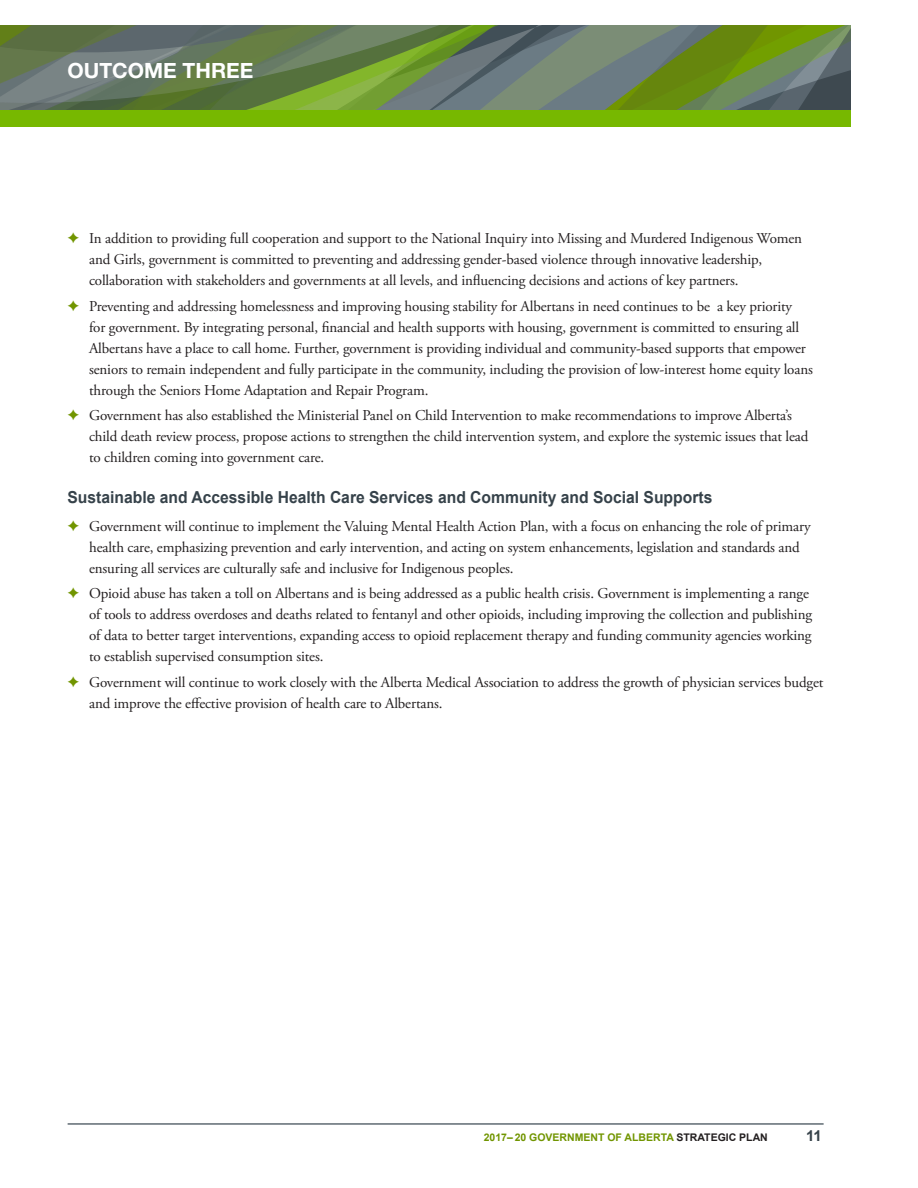
<style>
.page{position:relative;width:918px;height:1188px;background:#fff}
.page>*{position:absolute;margin:0;border:0;box-sizing:border-box;transform-origin:0 0}
.Level_1_Heading_-_15{font:700 21px "Helvetica Neue LT Std";color:#fff}
.Sub-head_Arial_11-_g{font:700 16.5px "Arial";color:#36424a;scale:.95 1}
.bullet_Diam_BK__F{font:15px/21px "Adobe Garamond Pro";letter-spacing:-.01em;color:#231f20}
.t1{font:700 15px "Arial";color:#36424a}
.t2{font:700 10.5px "Arial";color:#719500}
.s1{color:#231f20}
</style>
<div class="page">
<hr style="left:68px;top:1123px;width:756px;height:2px;background:#5f6a72">
<svg style="left:0;top:26px;width:34px;height:85px;background:#667956"></svg>
<svg style="left:34px;top:26px;width:795px;height:85px;background:#688055"></svg>
<div style="left:0;top:111px;width:850px;height:16px;background:#77b800"></div>
<p class="Level_1_Heading_-_15" style="left:68px;top:57px;width:187px">OUTCOME THREE</p>
<p class="bullet_Diam_BK__F" style="left:89px;top:229px;width:715px">In addition to providing full cooperation and support to the National Inquiry into Missing and Murdered Indigenous Women and Girls, government is committed to preventing and addressing gender-based violence through innovative leadership, collaboration with stakeholders and governments at all levels, and influencing decisions and actions of key partners.</p>
<p class="bullet_Diam_BK__F" style="left:89px;top:296px;width:725px">Preventing and addressing homelessness and improving housing stability for Albertans in need continues to be a key priority<br>for government. By integrating personal, financial and health supports with housing, government is committed to ensuring all Albertans have a place to call home. Further, government is providing individual and community-based supports that empower seniors to remain independent and fully participate in the community, including the provision of low-interest home equity loans through the Seniors Home Adaptation and Repair Program.</p>
<p class="bullet_Diam_BK__F" style="left:89px;top:405px;width:721px">Government has also established the Ministerial Panel on Child Intervention to make recommendations to improve Alberta’s child death review process, propose actions to strengthen the child intervention system, and explore the systemic issues that lead to children coming into government care.</p>
<p class="Sub-head_Arial_11-_g" style="left:68px;top:487px;width:680px">Sustainable and Accessible Health Care Services and Community and Social Supports</p>
<p class="bullet_Diam_BK__F" style="left:89px;top:516px;width:723px">Government will continue to implement the Valuing Mental Health Action Plan, with a focus on enhancing the role of primary health care, emphasizing prevention and early intervention, and acting on system enhancements, legislation and standards and ensuring all services are culturally safe and inclusive for Indigenous peoples.</p>
<p class="bullet_Diam_BK__F" style="left:89px;top:584px;width:724px">Opioid abuse has taken a toll on Albertans and is being addressed as a public health crisis. Government is implementing a range of tools to address overdoses and deaths related to fentanyl and other opioids, including improving the collection and publishing of data to better target interventions, expanding access to opioid replacement therapy and funding community agencies working to establish supervised consumption sites.</p>
<p class="bullet_Diam_BK__F" style="left:89px;top:672px;width:736px">Government will continue to work closely with the Alberta Medical Association to address the growth of physician services budget and improve the effective provision of health care to Albertans.</p>
<p class="t2" style="left:484px;top:1130px;width:286px">2017– 20 GOVERNMENT OF ALBERTA <span class="s1">STRATEGIC PLAN</span></p>
<p class="t1" style="left:806px;top:1125px;width:17px">11</p>
</div>
